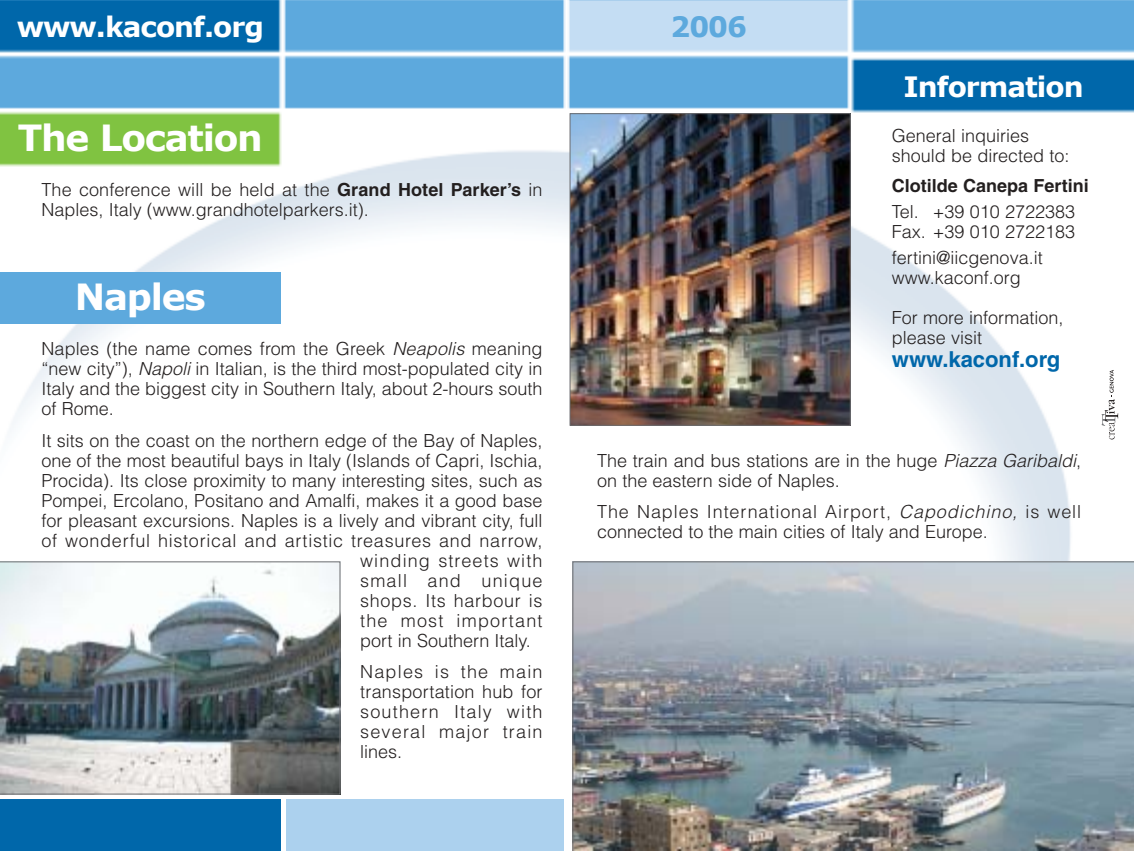
<style>
.page{position:relative;width:1134px;height:851px;background:#fff}
.page>*{position:absolute;margin:0;border:0;box-sizing:border-box;transform-origin:0 0}
.t1{font:700 36px "Verdana";letter-spacing:-.035em;color:#fff}
.t2{font:700 28px "Verdana";letter-spacing:-.035em;color:#fff}
.t3{font:700 28px "Verdana";color:#5da9dd}
.t4{font:700 22px "Helvetica";color:#0067aa}
.t5{font:300 18px/20px "Helvetica";color:#231f1f}
.t6{font:300 18px "Helvetica";letter-spacing:.04em;color:#231f1f}
.t7{font:300 18px "Helvetica";letter-spacing:.065em;color:#231f1f}
.t8{font:700 18px "Helvetica";color:#231f1f}
.s1{font-weight:700}
.s2{font-style:italic}
</style>
<div class="page">
<img style="left:0;top:0;width:1134px;height:850px">
<div style="left:0;top:799px;width:281px;height:51px;background:#0067aa"></div>
<div style="left:286px;top:799px;width:278px;height:51px;background:#acd1ee"></div>
<div style="left:0;top:272px;width:281px;height:51px;background:#5da9dd"></div>
<img style="left:572px;top:115px;width:276px;height:308px">
<div style="left:570px;top:113px;width:280px;height:312px;border:1px solid #6c6d70"></div>
<img style="left:573px;top:561px;width:561px;height:289px">
<svg style="left:0;top:561px;width:340px;height:233px"></svg>
<svg style="left:1101px;top:370px;width:17px;height:69px"></svg>
<h2 class="t2" style="left:17px;top:9px;width:249px">www.kaconf.org</h2>
<h1 class="t1" style="left:18px;top:115px;width:246px">The Location</h1>
<p class="t5" style="left:41px;top:181px;width:503px">The conference will be held at the <span class="s1">Grand Hotel Parker’s</span> in<br>Naples, Italy (www.grandhotelparkers.it).</p>
<h1 class="t1" style="left:75px;top:274px;width:132px">Naples</h1>
<p class="t5" style="left:41px;top:340px;width:503px;text-align:justify">Naples (the name comes from the Greek <span class="s2">Neapolis</span> meaning “new city”), <span class="s2">Napoli</span>in Italian, is the third most-populated city in Italy and the biggest city in Southern Italy, about 2-hours south of Rome.</p>
<p class="t5" style="left:41px;top:432px;width:503px">It sits on the coast on the northern edge of the Bay of Naples,</p>
<p class="t5" style="left:41px;top:452px;width:503px">one of the most beautiful bays in Italy (Islands of Capri, Ischia,</p>
<p class="t5" style="left:41px;top:472px;width:503px">Procida). Its close proximity to many interesting sites, such as</p>
<p class="t5" style="left:41px;top:492px;width:503px">Pompei, Ercolano, Positano and Amalfi, makes it a good base</p>
<p class="t5" style="left:41px;top:512px;width:503px">for pleasant excursions. Naples is a lively and vibrant city, full</p>
<p class="t6" style="left:41px;top:533px;width:503px">of wonderful historical and artistic treasures and narrow,</p>
<p class="t7" style="left:360px;top:553px;width:184px">winding streets with</p>
<p class="t7" style="left:360px;top:573px;width:184px">small and unique</p>
<p class="t6" style="left:360px;top:593px;width:184px">shops. Its harbour is</p>
<p class="t7" style="left:360px;top:613px;width:184px">the most important</p>
<p class="t5" style="left:360px;top:632px;width:172px">port in Southern Italy.</p>
<p class="t5" style="left:360px;top:663px;width:184px;text-align:justify">Naples is the main transportation hub for southern Italy with several major train lines.</p>
<h2 class="t3" style="left:670px;top:9px;width:78px">2006</h2>
<h2 class="t2" style="left:904px;top:69px;width:182px">Information</h2>
<p class="t5" style="left:892px;top:128px;width:179px">General inquiries should be directed to:</p>
<p class="t8" style="left:892px;top:179px;width:198px">Clotilde Canepa Fertini</p>
<p class="t5" style="left:892px;top:204px;width:185px">Tel. +39 010 2722383<br>Fax. +39 010 2722183</p>
<p class="t5" style="left:892px;top:250px;width:152px">fertini@iicgenova.it www.kaconf.org</p>
<p class="t5" style="left:892px;top:310px;width:173px">For more information, please visit</p>
<p class="t4" style="left:892px;top:350px;width:170px">www.kaconf.org</p>
<p class="t5" style="left:597px;top:452px;width:486px">The train and bus stations are in the huge <span class="s2">Piazza Garibaldi</span>, on the eastern side of Naples.</p>
<p class="t5" style="left:597px;top:503px;width:486px">The Naples International Airport, <span class="s2">Capodichino,</span> is well connected to the main cities of Italy and Europe.</p>
</div>
